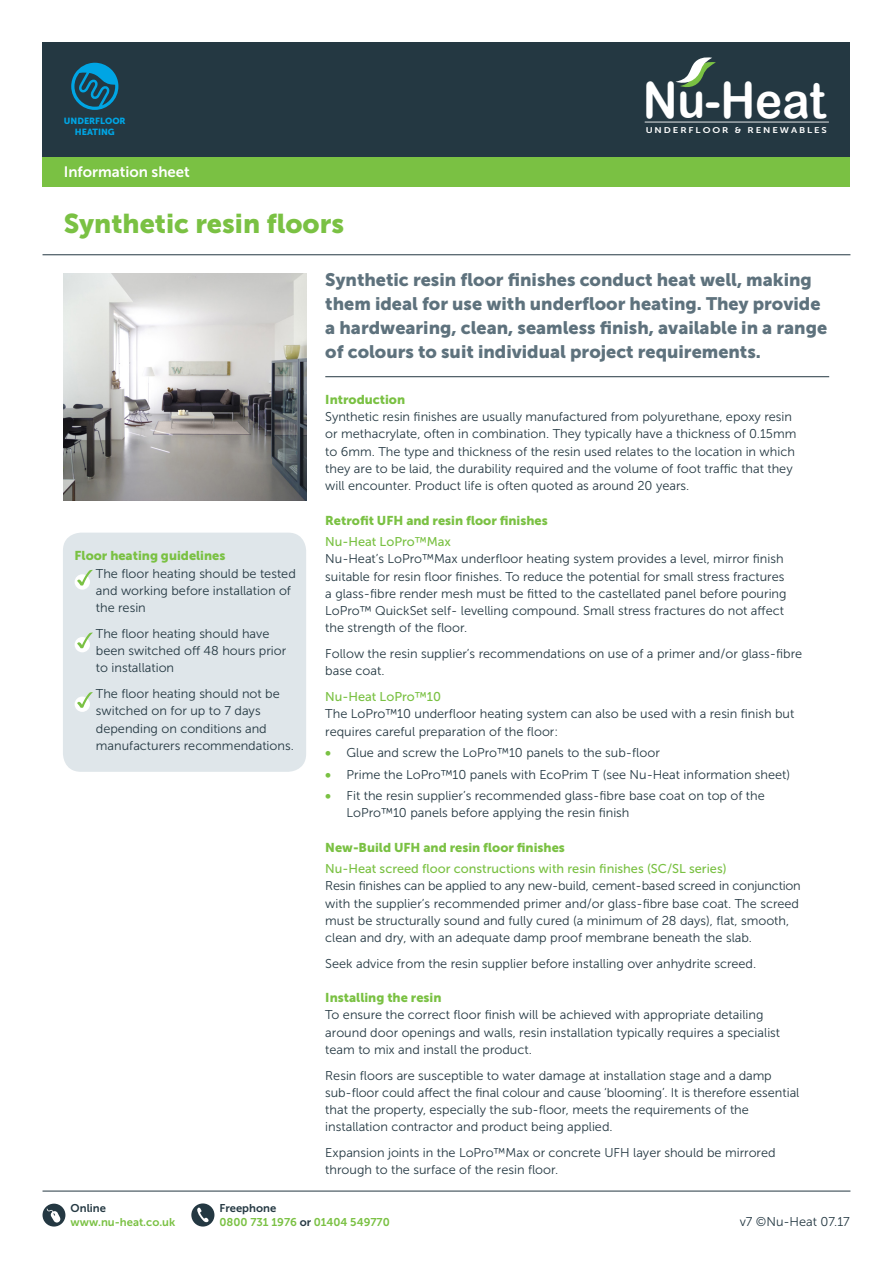
<style>
.page{position:relative;width:893px;height:1263px;background:#fff}
.page>*{position:absolute;margin:0;border:0;box-sizing:border-box;transform-origin:0 0}
.t1{font:49.95px "Arial Rounded MT Bold";color:#fff;scale:.92 1}
.t2{font:27px "Museo Sans 900";color:#7ac143}
.t3{font:18px/24px "Museo Sans 900";color:#5e727d}
.t4{font:15px "Museo Sans 700";color:#fff}
.t5{font:12.75px/17.2px "Museo Sans 300";color:#243842}
.t6{font:12.75px "Museo Sans 900";color:#7ac143}
.t7{font:12.75px "Museo Sans 500";color:#7ac143}
.t8{font:11.25px/13.5px "Museo Sans 700";color:#7ac143}
.t9{font:11.25px "Museo Sans 700";color:#243842}
.t10{font:8.85px/11.1px "Museo Sans 900";color:#00a5e4;text-align:center}
.t11{font:8.25px "Museo Sans 700";letter-spacing:.2em;color:#fff;scale:1.16 1}
.s1{font-family:"Museo Sans 900";color:#7ac143}
.s2{color:#243842}
</style>
<div class="page">
<div style="left:43px;top:43px;width:807px;height:114px;background:#243842"></div>
<svg style="left:675px;top:57px;width:41px;height:30px"></svg>
<hr style="left:645px;top:122px;width:184px;height:1px;background:#fff">
<svg style="left:71px;top:63px;width:47px;height:47px"></svg>
<div style="left:43px;top:157px;width:807px;height:30px;background:#7ac143"></div>
<hr style="left:43px;top:254px;width:807px;height:1px;background:#243842">
<hr style="left:43px;top:1191px;width:807px;height:1px;background:#243842">
<svg style="left:191px;top:1203px;width:23px;height:23px"></svg>
<svg style="left:43px;top:1203px;width:22px;height:23px"></svg>
<div style="left:63px;top:533px;width:243px;height:239px;background:#dfe6ea;border-radius:18px"></div>
<hr style="left:325px;top:376px;width:504px;height:1px;background:#243842">
<img style="left:64px;top:273px;width:242px;height:228px">
<div style="left:75px;top:574px;width:15px;height:16px;background:#fff;border-radius:50%"></div>
<svg style="left:77px;top:570px;width:16px;height:15px"></svg>
<div style="left:75px;top:696px;width:15px;height:16px;background:#fff;border-radius:50%"></div>
<svg style="left:77px;top:692px;width:16px;height:16px"></svg>
<div style="left:75px;top:637px;width:15px;height:15px;background:#fff;border-radius:50%"></div>
<svg style="left:77px;top:632px;width:16px;height:16px"></svg>
<p class="t10" style="left:64px;top:115px;width:63px">UNDERFLOOR<br>HEATING</p>
<p class="t4" style="left:64px;top:164px;width:128px">Information sheet</p>
<h2 class="t2" style="left:64px;top:208px;width:282px">Synthetic resin floors</h2>
<h1 class="t1" style="left:643px;top:70px;width:201px">Nu-Heat</h1>
<p class="t11" style="left:646px;top:126px;width:158px">UNDERFLOOR &amp; RENEWABLES</p>
<p class="t6" style="left:75px;top:548px;width:152px">Floor heating guidelines</p>
<p class="t5" style="left:96px;top:565px;width:201px">The floor heating should be tested and working before installation of the resin</p>
<p class="t5" style="left:96px;top:625px;width:192px">The floor heating should have been switched off 48 hours prior to installation</p>
<p class="t5" style="left:96px;top:685px;width:200px">The floor heating should not be switched on for up to 7 days depending on conditions and manufacturers recommendations.</p>
<h3 class="t3" style="left:325px;top:267px;width:503px">Synthetic resin floor finishes conduct heat well, making them ideal for use with underfloor heating. They provide a hardwearing, clean, seamless finish, available in a range of colours to suit individual project requirements.</h3>
<p class="t6" style="left:325px;top:392px;width:81px">Introduction</p>
<p class="t5" style="left:325px;top:408px;width:473px">Synthetic resin finishes are usually manufactured from polyurethane, epoxy resin or methacrylate, often in combination. They typically have a thickness of 0.15mm to 6mm. The type and thickness of the resin used relates to the location in which they are to be laid, the durability required and the volume of foot traffic that they will encounter. Product life is often quoted as around 20 years.</p>
<p class="t6" style="left:325px;top:513px;width:224px">Retrofit UFH and resin floor finishes</p>
<p class="t7" style="left:325px;top:535px;width:127px">Nu-Heat LoPro™Max</p>
<p class="t5" style="left:325px;top:550px;width:463px">Nu-Heat’s LoPro™Max underfloor heating system provides a level, mirror finish suitable for resin floor finishes. To reduce the potential for small stress fractures a glass-fibre render mesh must be fitted to the castellated panel before pouring LoPro™ QuickSet self- levelling compound. Small stress fractures do not affect the strength of the floor.</p>
<p class="t5" style="left:325px;top:645px;width:478px">Follow the resin supplier’s recommendations on use of a primer and/or glass-fibre base coat.</p>
<p class="t7" style="left:325px;top:690px;width:117px">Nu-Heat LoPro™10</p>
<p class="t5" style="left:325px;top:705px;width:471px">The LoPro™10 underfloor heating system can also be used with a resin finish but requires careful preparation of the floor:</p>
<p class="t5" style="left:325px;top:744px;width:336px"><span class="s1">•</span> Glue and screw the LoPro™10 panels to the sub-floor</p>
<p class="t5" style="left:325px;top:766px;width:466px"><span class="s1">•</span> Prime the LoPro™10 panels with EcoPrim T (see Nu-Heat information sheet)</p>
<p class="t5" style="left:347px;top:787px;width:420px;text-indent:-21px"><span class="s1">•</span> Fit the resin supplier’s recommended glass-fibre base coat on top of the<br>LoPro™10 panels before applying the resin finish</p>
<p class="t6" style="left:325px;top:840px;width:241px">New-Build UFH and resin floor finishes</p>
<p class="t7" style="left:325px;top:862px;width:403px">Nu-Heat screed floor constructions with resin finishes (SC/SL series)</p>
<p class="t5" style="left:325px;top:877px;width:477px">Resin finishes can be applied to any new-build, cement-based screed in conjunction with the supplier’s recommended primer and/or glass-fibre base coat. The screed must be structurally sound and fully cured (a minimum of 28 days), flat, smooth, clean and dry, with an adequate damp proof membrane beneath the slab.</p>
<p class="t5" style="left:325px;top:955px;width:432px">Seek advice from the resin supplier before installing over anhydrite screed.</p>
<p class="t6" style="left:325px;top:990px;width:118px">Installing the resin</p>
<p class="t5" style="left:325px;top:1006px;width:456px">To ensure the correct floor finish will be achieved with appropriate detailing around door openings and walls, resin installation typically requires a specialist team to mix and install the product.</p>
<p class="t5" style="left:325px;top:1067px;width:476px">Resin floors are susceptible to water damage at installation stage and a damp sub-floor could affect the final colour and cause ‘blooming’. It is therefore essential that the property, especially the sub-floor, meets the requirements of the installation contractor and product being applied.</p>
<p class="t5" style="left:325px;top:1144px;width:452px">Expansion joints in the LoPro™Max or concrete UFH layer should be mirrored through to the surface of the resin floor.</p>
<p class="t9" style="left:71px;top:1202px;width:37px">Online</p>
<p class="t8" style="left:71px;top:1215px;width:106px">www.nu-heat.co.uk</p>
<p class="t5" style="left:740px;top:1213px;width:112px">v7 ©Nu-Heat 07.17</p>
<p class="t8" style="left:220px;top:1201px;width:172px"><span class="s2">Freephone<br></span>0800 731 1976 <span class="s2">or</span> 01404 549770</p>
</div>
